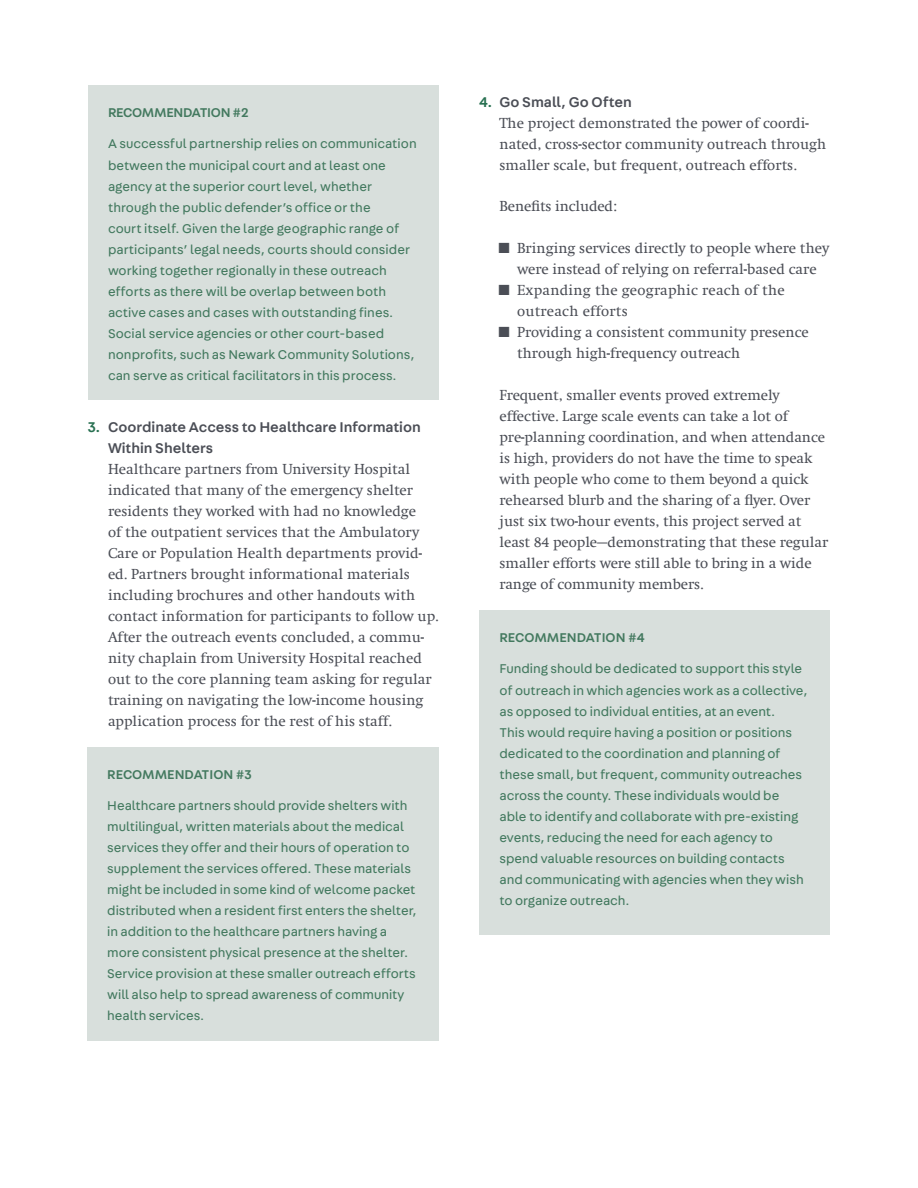
<style>
.page{position:relative;width:918px;height:1188px;background:#fff}
.page>*{position:absolute;margin:0;border:0;box-sizing:border-box;transform-origin:0 0}
.t1{font:15px/21px "Swift";color:#4b4e56}
.t2{font:500 15px/21px "Fabriga";color:#4b4e56}
.t3{font:13.5px/21px "Fabriga";color:#43795f}
.t4{font:500 13.5px "Fabriga";letter-spacing:-.015em;color:#43795f}
.s1{color:#287051}
.s2{font-family:"Fabriga"}
</style>
<div class="page">
<div style="left:88px;top:86px;width:351px;height:314px;background:#d8dfdc"></div>
<div style="left:479px;top:610px;width:351px;height:325px;background:#d8dfdc"></div>
<div style="left:87px;top:747px;width:352px;height:294px;background:#d8dfdc"></div>
<p class="t4" style="left:108px;top:103px;width:142px">RECOMMENDATION #2</p>
<p class="t3" style="left:108px;top:133px;width:310px">A successful partnership relies on communication between the municipal court and at least one agency at the superior court level, whether through the public defender’s office or the<br>court itself. Given the large geographic range of participants’ legal needs, courts should consider working together regionally in these outreach efforts as there will be overlap between both active cases and cases with outstanding fines.<br>Social service agencies or other court-based nonprofits, such as Newark Community Solutions, can serve as critical facilitators in this process.</p>
<p class="t2" style="left:108px;top:416px;width:314px;text-indent:-20px"><span class="s1">3.</span> Coordinate Access to Healthcare Information<br>Within Shelters</p>
<p class="t1" style="left:108px;top:459px;width:332px">Healthcare partners from University Hospital indicated that many of the emergency shelter residents they worked with had no knowledge<br>of the outpatient services that the Ambulatory Care or Population Health departments provid&shy;ed. Partners brought informational materials including brochures and other handouts with contact information for participants to follow up.<br>After the outreach events concluded, a commu&shy;nity chaplain from University Hospital reached out to the core planning team asking for regular training on navigating the low-income housing application process for the rest of his staff.</p>
<p class="t4" style="left:107px;top:765px;width:146px">RECOMMENDATION #3</p>
<p class="t3" style="left:107px;top:794px;width:311px">Healthcare partners should provide shelters with multilingual, written materials about the medical services they offer and their hours of operation to supplement the services offered. These materials might be included in some kind of welcome packet distributed when a resident first enters the shelter, in addition to the healthcare partners having a more consistent physical presence at the shelter.<br>Service provision at these smaller outreach efforts will also help to spread awareness of community health services.</p>
<p class="t2" style="left:479px;top:90px;width:154px"><span class="s1">4.</span> Go Small, Go Often</p>
<p class="t1" style="left:500px;top:112px;width:328px">The project demonstrated the power of coordi&shy;nated, cross-sector community outreach through smaller scale, but frequent, outreach efforts.</p>
<p class="t1" style="left:500px;top:196px;width:119px">Benefits included:</p>
<p class="t1" style="left:497px;top:238px;width:334px;text-align:center"><span class="s2">■</span> Bringing services directly to people where they were instead of relying on referral-based care</p>
<p class="t1" style="left:517px;top:280px;width:269px;text-indent:-20px"><span class="s2">■</span> Expanding the geographic reach of the outreach efforts</p>
<p class="t1" style="left:517px;top:322px;width:293px;text-indent:-20px"><span class="s2">■</span> Providing a consistent community presence through high-frequency outreach</p>
<p class="t1" style="left:500px;top:385px;width:330px">Frequent, smaller events proved extremely effective. Large scale events can take a lot of pre-planning coordination, and when attendance is high, providers do not have the time to speak with people who come to them beyond a quick rehearsed blurb and the sharing of a flyer. Over just six two-hour events, this project served at least 84 people—demonstrating that these regular smaller efforts were still able to bring in a wide range of community members.</p>
<p class="t4" style="left:500px;top:628px;width:147px">RECOMMENDATION #4</p>
<p class="t3" style="left:500px;top:658px;width:309px">Funding should be dedicated to support this style of outreach in which agencies work as a collective, as opposed to individual entities, at an event.<br>This would require having a position or positions dedicated to the coordination and planning of these small, but frequent, community outreaches across the county. These individuals would be able to identify and collaborate with pre-existing events, reducing the need for each agency to spend valuable resources on building contacts and communicating with agencies when they wish to organize outreach.</p>
</div>
